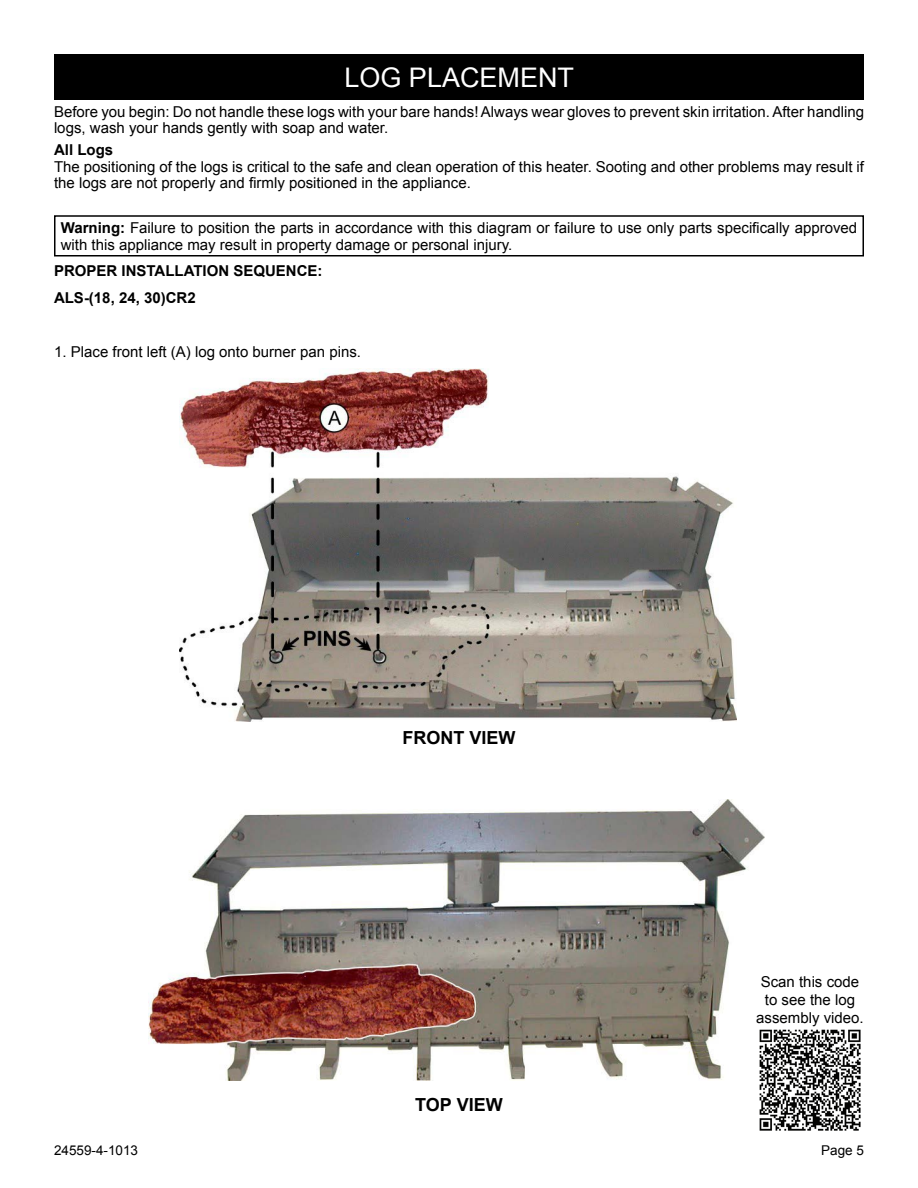
<style>
.page{position:relative;width:918px;height:1188px;background:#fff}
.page>*{position:absolute;margin:0;border:0;box-sizing:border-box;transform-origin:0 0}
.t1{font:27px "Arial";color:#fff}
.t2{font:700 18px "Arial";color:#000}
.t3{font:15px/16.5px "Arial";color:#000}
.t4{font:700 15px/26.7px "Arial";color:#000}
.t5{font:13.5px "Arial";color:#000}
.s1{font-weight:700}
</style>
<div class="page">
<div style="left:54px;top:215px;width:810px;height:41px;border:2px solid #000"></div>
<div style="left:54px;top:54px;width:810px;height:46px;background:#000"></div>
<img style="left:180px;top:369px;width:556px;height:353px">
<img style="left:148px;top:799px;width:617px;height:281px">
<img style="left:757px;top:1027px;width:104px;height:104px">
<h1 class="t1" style="left:344px;top:59px;width:231px">LOG PLACEMENT</h1>
<p class="t3" style="left:54px;top:104px;width:812px">Before you begin: Do not handle these logs with your bare hands! Always wear gloves to prevent skin irritation. After handling logs, wash your hands gently with soap and water.</p>
<p class="t4" style="left:54px;top:137px;width:61px">All Logs</p>
<p class="t3" style="left:54px;top:158px;width:811px">The positioning of the logs is critical to the safe and clean operation of this heater. Sooting and other problems may result if the logs are not properly and firmly positioned in the appliance.</p>
<p class="t3" style="left:61px;top:220px;width:798px"><span class="s1">Warning:</span> Failure to position the parts in accordance with this diagram or failure to use only parts specifically approved with this appliance may result in property damage or personal injury.</p>
<p class="t4" style="left:54px;top:258px;width:270px">PROPER INSTALLATION SEQUENCE :<br>ALS-(18, 24, 30)CR2</p>
<p class="t3" style="left:54px;top:343px;width:309px">1. Place front left (A) log onto burner pan pins.</p>
<p class="t2" style="left:403px;top:726px;width:99px">FRONT VIEW</p>
<p class="t2" style="left:415px;top:1092px;width:74px">TOP VIEW</p>
<p class="t3" style="left:756px;top:973px;width:109px;line-height:18px;text-align:center">Scan this code to see the log assembly video.</p>
<p class="t5" style="left:54px;top:1142px;width:86px">24559-4-1013</p>
<p class="t5" style="left:821px;top:1142px;width:44px">Page 5</p>
</div>
